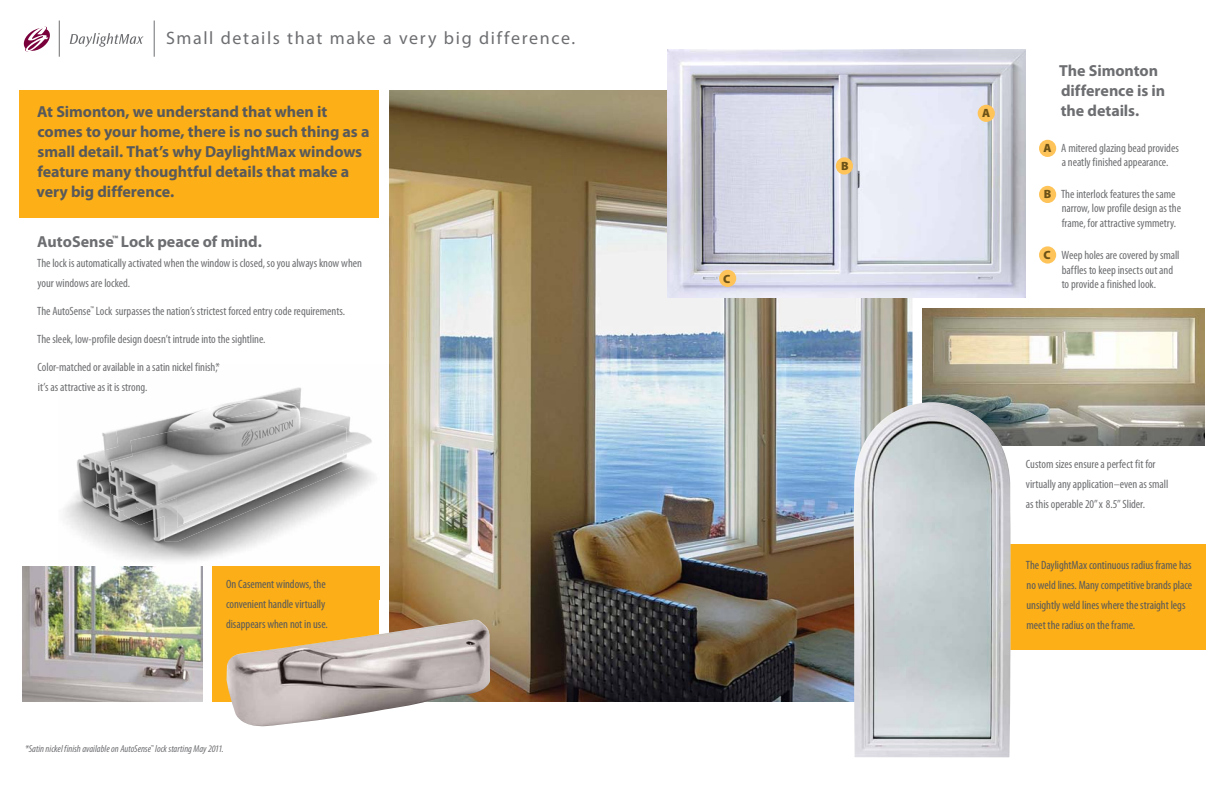
<style>
.page{position:relative;width:1224px;height:792px;background:#fff}
.page>*{position:absolute;margin:0;border:0;box-sizing:border-box;transform-origin:0 0}
.t1{font:18px "Myriad Pro";letter-spacing:.09em;color:#6d6e71}
.t2{font:700 16px/20px "Myriad Pro";letter-spacing:-.005em;color:#58595b}
.t3{font:700 16px/20px "Myriad Pro";color:#6d6e71}
.t4{font:condensed 12px/14.4px "Myriad Pro";letter-spacing:-.005em;color:#6d6e71}
.t5{font:condensed 12px/20px "Myriad Pro";letter-spacing:-.005em;color:#58595b}
.t6{font:900 12px "Myriad Pro";color:#6d5217}
.t7{font:italic condensed 10px "Myriad Pro";color:#6d6e71}
</style>
<div class="page">
<div style="left:19px;top:90px;width:360px;height:128px;background:#fcaf17"></div>
<img style="left:389px;top:90px;width:523px;height:612px">
<div style="left:212px;top:599px;width:167px;height:103px;background:#fcaf17"></div>
<img style="left:922px;top:308px;width:283px;height:137px">
<img style="left:58px;top:365px;width:336px;height:234px">
<div style="left:212px;top:567px;width:167px;height:32px;background:#fbae17"></div>
<img style="left:95px;top:385px;width:285px;height:156px">
<img style="left:226px;top:620px;width:264px;height:106px">
<img style="left:668px;top:50px;width:358px;height:247px">
<div style="left:1039px;top:140px;width:17px;height:17px;background:#fec45a;border-radius:50%"></div>
<div style="left:1039px;top:186px;width:17px;height:17px;background:#fec45a;border-radius:50%"></div>
<div style="left:1039px;top:246px;width:17px;height:18px;background:#fec45a;border-radius:50%"></div>
<div style="left:978px;top:105px;width:17px;height:17px;background:#fec45a;border-radius:50%"></div>
<div style="left:836px;top:157px;width:17px;height:18px;background:#fec45a;border-radius:50%"></div>
<div style="left:719px;top:270px;width:17px;height:17px;background:#fec45a;border-radius:50%"></div>
<div style="left:922px;top:544px;width:284px;height:106px;background:#fcaf17"></div>
<img style="left:854px;top:402px;width:157px;height:355px">
<img style="left:22px;top:567px;width:180px;height:135px">
<svg style="left:70px;top:33px;width:73px;height:14px"></svg>
<svg style="left:23px;top:27px;width:27px;height:24px"></svg>
<hr style="left:59px;top:21px;width:1px;height:36px;background:#6d6e71">
<hr style="left:154px;top:21px;width:1px;height:36px;background:#6d6e71">
<h1 class="t1" style="left:166px;top:27px;width:411px">Small details that make a very big difference.</h1>
<h2 class="t2" style="left:37px;top:101px;width:334px">At Simonton, we understand that when it comes to your home, there is no such thing as a small detail. That’s why DaylightMax windows feature many thoughtful details that make a very big difference.</h2>
<h2 class="t3" style="left:37px;top:231px;width:226px">AutoSense<sup>™</sup> Lock peace of mind.</h2>
<p class="t4" style="left:37px;top:253px;width:326px;line-height:20px">The lock is automatically activated when the window is closed, so you always know when your windows are locked.</p>
<p class="t4" style="left:37px;top:304px;width:310px">The AutoSense<sup>™</sup> Lock surpasses the nation’s strictest forced entry code requirements.</p>
<p class="t4" style="left:37px;top:332px;width:230px">The sleek, low-profile design doesn’t intrude into the sightline.</p>
<p class="t4" style="left:38px;top:357px;width:184px;line-height:20px">Color-matched or available in a satin nickel finish,* it’s as attractive as it is strong.</p>
<p class="t5" style="left:226px;top:574px;width:103px">On Casement windows, the convenient handle virtually disappears when not in use.</p>
<p class="t7" style="left:25px;top:743px;width:200px">*Satin nickel finish available on AutoSense<sup>™</sup> lock starting May 2011.</p>
<p class="t6" style="left:723px;top:272px;width:9px">C</p>
<p class="t6" style="left:841px;top:159px;width:9px">B</p>
<p class="t6" style="left:982px;top:106px;width:10px">A</p>
<h2 class="t3" style="left:1059px;top:60px;width:107px">The Simonton difference is in the details.</h2>
<p class="t6" style="left:1043px;top:141px;width:10px">A</p>
<p class="t6" style="left:1044px;top:187px;width:9px">B</p>
<p class="t6" style="left:1043px;top:248px;width:9px">C</p>
<p class="t4" style="left:1061px;top:141px;width:119px">A mitered glazing bead provides a neatly finished appearance.</p>
<p class="t4" style="left:1061px;top:187px;width:121px">The interlock features the same narrow, low profile design as the frame, for attractive symmetry.</p>
<p class="t4" style="left:1061px;top:248px;width:120px">Weep holes are covered by small baffles to keep insects out and to provide a finished look.</p>
<p class="t4" style="left:1026px;top:454px;width:144px;line-height:20px">Custom sizes ensure a perfect fit for virtually any application–even as small as this operable 20” x 8.5” Slider.</p>
<p class="t5" style="left:1026px;top:555px;width:168px">The DaylightMax continuous radius frame has no weld lines. Many competitive brands place unsightly weld lines where the straight legs meet the radius on the frame.</p>
</div>
